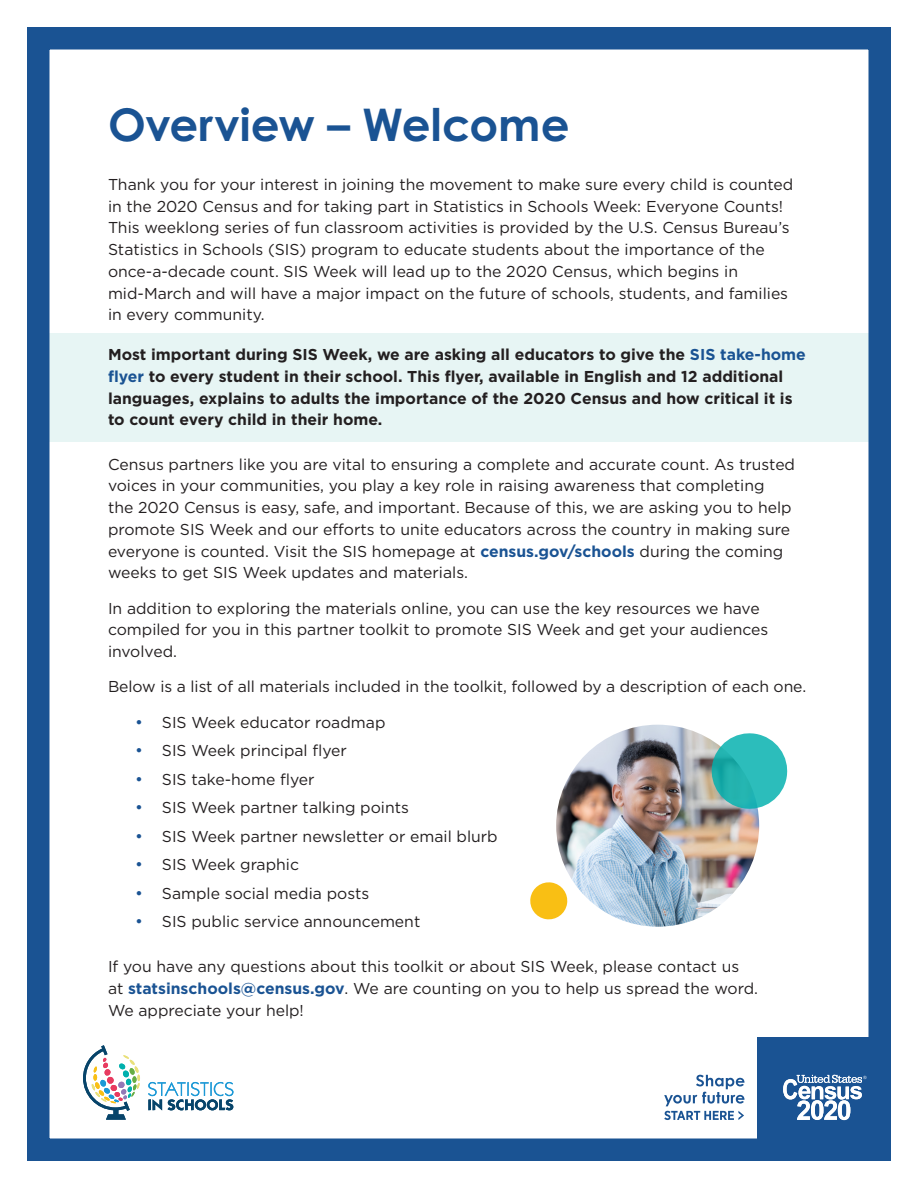
<style>
.page{position:relative;width:918px;height:1188px;background:#fff}
.page>*{position:absolute;margin:0;border:0;box-sizing:border-box;transform-origin:0 0}
.t1{font:700 45px "Century Gothic Pro";color:#1a5393}
.Body_Copy{font:15.75px/21.8px "Gotham HTF";color:#231f20}
.Body_Copy-2{font:700 15.75px/21.8px "Gotham HTF";color:#231f20}
.s1{color:#1a5393}
.s2{font-weight:700;color:#1a5393}
.s3{font-size:16.5px;color:#1a5393}
</style>
<div class="page">
<div style="left:40px;top:333px;width:838px;height:109px;background:#e7f5f4"></div>
<div style="left:27px;top:27px;width:864px;height:1134px;border:22px solid #1a5393"></div>
<svg style="left:148px;top:1082px;width:85px;height:28px"></svg>
<svg style="left:83px;top:1045px;width:57px;height:75px"></svg>
<div style="left:758px;top:1037px;width:133px;height:124px;background:#1a5393"></div>
<svg style="left:664px;top:1075px;width:80px;height:45px"></svg>
<svg style="left:783px;top:1075px;width:84px;height:45px"></svg>
<img style="left:556px;top:725px;width:203px;height:202px">
<svg style="left:709px;top:731px;width:79px;height:81px"></svg>
<svg style="left:530px;top:881px;width:39px;height:40px"></svg>
<h1 class="t1" style="left:108px;top:97px;width:463px">Overview – Welcome</h1>
<p class="Body_Copy" style="left:108px;top:173px;width:687px">Thank you for your interest in joining the movement to make sure every child is counted in the 2020 Census and for taking part in Statistics in Schools Week: Everyone Counts!<br>This weeklong series of fun classroom activities is provided by the U.S. Census Bureau’s Statistics in Schools (SIS) program to educate students about the importance of the once-a-decade count. SIS Week will lead up to the 2020 Census, which begins in mid-March and will have a major impact on the future of schools, students, and families in every community.</p>
<p class="Body_Copy-2" style="left:108px;top:343px;width:699px">Most important during SIS Week, we are asking all educators to give the <span class="s1">SIS take-home flyer</span> to every student in their school. This flyer, available in English and 12 additional languages, explains to adults the importance of the 2020 Census and how critical it is to count every child in their home.</p>
<p class="Body_Copy" style="left:108px;top:453px;width:689px">Census partners like you are vital to ensuring a complete and accurate count. As trusted voices in your communities, you play a key role in raising awareness that completing<br>the 2020 Census is easy, safe, and important. Because of this, we are asking you to help promote SIS Week and our efforts to unite educators across the country in making sure everyone is counted. Visit the SIS homepage at <span class="s2">census.gov/schools</span> during the coming weeks to get SIS Week updates and materials.</p>
<p class="Body_Copy" style="left:108px;top:597px;width:662px">In addition to exploring the materials online, you can use the key resources we have compiled for you in this partner toolkit to promote SIS Week and get your audiences involved.</p>
<p class="Body_Copy" style="left:108px;top:676px;width:700px">Below is a list of all materials included in the toolkit, followed by a description of each one.</p>
<p class="Body_Copy" style="left:135px;top:711px;width:252px"><span class="s3">•</span> SIS Week educator roadmap</p>
<p class="Body_Copy" style="left:135px;top:739px;width:213px"><span class="s3">•</span> SIS Week principal flyer</p>
<p class="Body_Copy" style="left:135px;top:768px;width:181px"><span class="s3">•</span> SIS take-home flyer</p>
<p class="Body_Copy" style="left:135px;top:796px;width:275px"><span class="s3">•</span> SIS Week partner talking points</p>
<p class="Body_Copy" style="left:135px;top:825px;width:364px"><span class="s3">•</span> SIS Week partner newsletter or email blurb</p>
<p class="Body_Copy" style="left:135px;top:853px;width:166px"><span class="s3">•</span> SIS Week graphic</p>
<p class="Body_Copy" style="left:135px;top:882px;width:236px"><span class="s3">•</span> Sample social media posts</p>
<p class="Body_Copy" style="left:135px;top:910px;width:287px"><span class="s3">•</span> SIS public service announcement</p>
<p class="Body_Copy" style="left:108px;top:955px;width:652px">If you have any questions about this toolkit or about SIS Week, please contact us at <span class="s2">statsinschools@census.gov</span>. We are counting on you to help us spread the word.<br>We appreciate your help!</p>
</div>
